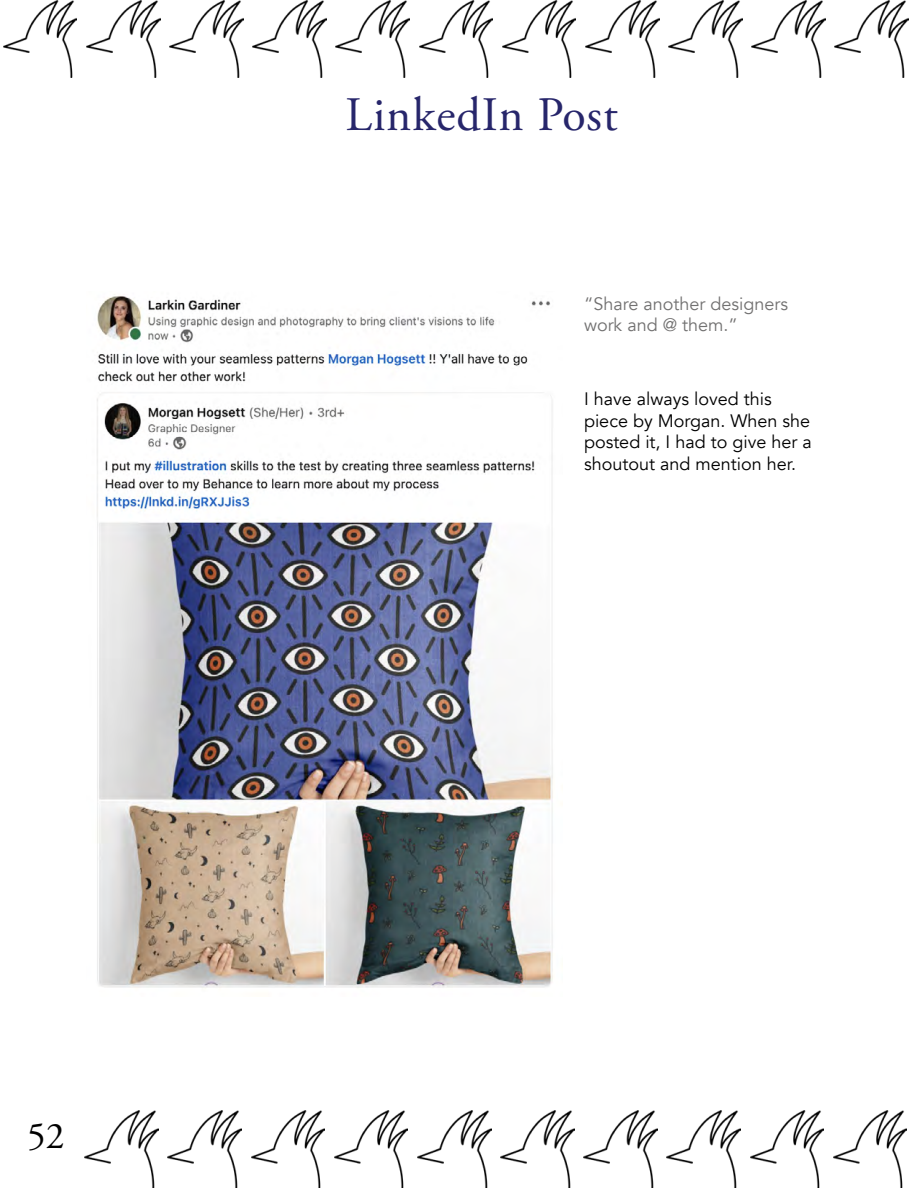
<style>
.page{position:relative;width:918px;height:1188px;background:#fff}
.page>*{position:absolute;margin:0;border:0;box-sizing:border-box;transform-origin:0 0}
.t1{font:48px "Adobe Garamond Pro";letter-spacing:.02em;color:#27266b}
.t2{font:37.5px "Adobe Garamond Pro";color:#000}
.t3{font:18px/21.6px "Avenir";color:#000}
.t4{font:18px/21.6px "Avenir";color:#727171}
</style>
<div class="page">
<img style="left:3px;top:0;width:74px;height:78px">
<img style="left:86px;top:0;width:74px;height:78px">
<img style="left:85px;top:1110px;width:73px;height:78px">
<img style="left:170px;top:0;width:73px;height:78px">
<img style="left:168px;top:1110px;width:74px;height:78px">
<img style="left:253px;top:0;width:73px;height:78px">
<img style="left:251px;top:1110px;width:74px;height:78px">
<img style="left:336px;top:0;width:74px;height:78px">
<img style="left:334px;top:1110px;width:74px;height:78px">
<img style="left:419px;top:0;width:74px;height:78px">
<img style="left:417px;top:1110px;width:74px;height:78px">
<img style="left:502px;top:0;width:74px;height:78px">
<img style="left:501px;top:1110px;width:73px;height:78px">
<img style="left:585px;top:0;width:74px;height:78px">
<img style="left:584px;top:1110px;width:73px;height:78px">
<img style="left:669px;top:0;width:73px;height:78px">
<img style="left:667px;top:1110px;width:74px;height:78px">
<img style="left:752px;top:0;width:73px;height:78px">
<img style="left:750px;top:1110px;width:74px;height:78px">
<img style="left:835px;top:0;width:74px;height:78px">
<img style="left:833px;top:1110px;width:74px;height:78px">
<img style="left:97px;top:294px;width:456px;height:694px">
<h2 class="t2" style="left:27px;top:1113px;width:39px">52</h2>
<h1 class="t1" style="left:346px;top:86px;width:274px">LinkedIn Post</h1>
<p class="t4" style="left:584px;top:293px;width:206px">“Share another designers work and @ them.”</p>
<p class="t3" style="left:584px;top:388px;width:229px">I have always loved this piece by Morgan. When she posted it, I had to give her a shoutout and mention her.</p>
</div>
